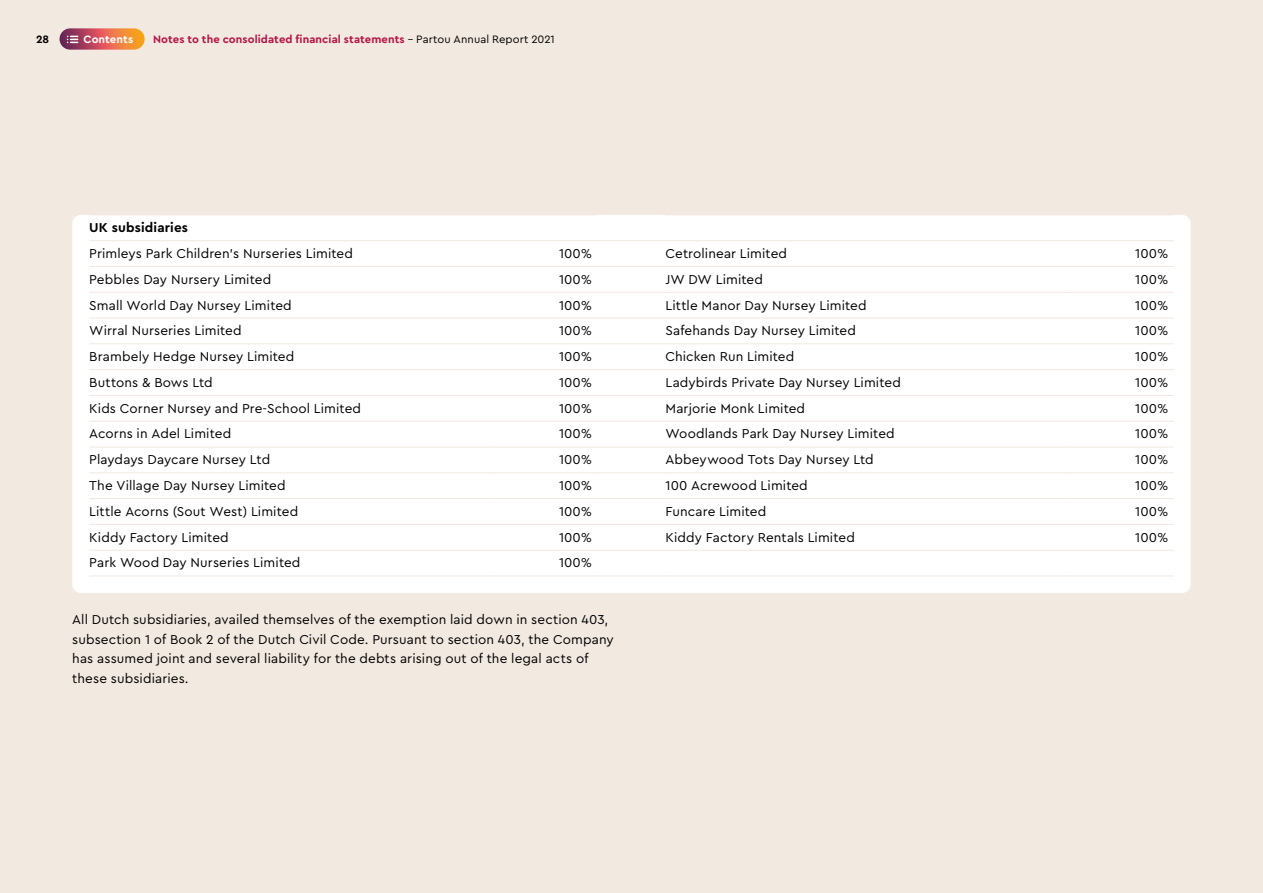
<style>
.page{position:relative;width:1263px;height:893px;background:#f2e9e1}
.page>*{position:absolute;margin:0;border:0;box-sizing:border-box;transform-origin:0 0}
.t1{font:13.5px/19.5px "Cera Pro";letter-spacing:.01em;color:#000}
.t2{font:700 13.5px "Cera Pro";letter-spacing:.01em;color:#000}
.t3{font:700 11.25px "Cera Pro";letter-spacing:.01em;color:#b71545}
.t4{font:700 11.25px "Cera Pro";letter-spacing:.005em;color:#fff}
.t5{font:700 11.25px "Cera Pro";color:#000}
.s1{font-weight:400;color:#000}
</style>
<div class="page">
<div style="left:72px;top:215px;width:1119px;height:378px;background:#fff"></div>
<hr style="left:495px;top:215px;width:102px;height:1px;background:#f2e9e1">
<hr style="left:1071px;top:215px;width:103px;height:1px;background:#f2e9e1">
<hr style="left:495px;top:240px;width:102px;height:1px;background:#f2e9e1">
<hr style="left:1071px;top:240px;width:103px;height:1px;background:#f2e9e1">
<hr style="left:89px;top:215px;width:406px;height:1px;background:#f2e9e1">
<hr style="left:665px;top:215px;width:406px;height:1px;background:#f2e9e1">
<hr style="left:89px;top:240px;width:406px;height:1px;background:#f2e9e1">
<hr style="left:597px;top:240px;width:68px;height:1px;background:#f2e9e1">
<hr style="left:665px;top:240px;width:406px;height:1px;background:#f2e9e1">
<hr style="left:495px;top:576px;width:102px;height:1px;background:#f2e9e1">
<hr style="left:1071px;top:576px;width:103px;height:1px;background:#f2e9e1">
<hr style="left:495px;top:266px;width:102px;height:1px;background:#f2e9e1">
<hr style="left:1071px;top:266px;width:103px;height:1px;background:#f2e9e1">
<hr style="left:495px;top:292px;width:102px;height:1px;background:#f2e9e1">
<hr style="left:1071px;top:292px;width:103px;height:1px;background:#f2e9e1">
<hr style="left:495px;top:318px;width:102px;height:1px;background:#f2e9e1">
<hr style="left:1071px;top:318px;width:103px;height:1px;background:#f2e9e1">
<hr style="left:495px;top:343px;width:102px;height:1px;background:#f2e9e1">
<hr style="left:1071px;top:343px;width:103px;height:1px;background:#f2e9e1">
<hr style="left:495px;top:369px;width:102px;height:1px;background:#f2e9e1">
<hr style="left:1071px;top:369px;width:103px;height:1px;background:#f2e9e1">
<hr style="left:495px;top:395px;width:102px;height:1px;background:#f2e9e1">
<hr style="left:1071px;top:395px;width:103px;height:1px;background:#f2e9e1">
<hr style="left:495px;top:421px;width:102px;height:1px;background:#f2e9e1">
<hr style="left:1071px;top:421px;width:103px;height:1px;background:#f2e9e1">
<hr style="left:495px;top:447px;width:102px;height:1px;background:#f2e9e1">
<hr style="left:1071px;top:447px;width:103px;height:1px;background:#f2e9e1">
<hr style="left:495px;top:472px;width:102px;height:1px;background:#f2e9e1">
<hr style="left:1071px;top:472px;width:103px;height:1px;background:#f2e9e1">
<hr style="left:495px;top:498px;width:102px;height:1px;background:#f2e9e1">
<hr style="left:1071px;top:498px;width:103px;height:1px;background:#f2e9e1">
<hr style="left:495px;top:524px;width:102px;height:1px;background:#f2e9e1">
<hr style="left:1071px;top:524px;width:103px;height:1px;background:#f2e9e1">
<hr style="left:495px;top:550px;width:102px;height:1px;background:#f2e9e1">
<hr style="left:1071px;top:550px;width:103px;height:1px;background:#f2e9e1">
<hr style="left:89px;top:576px;width:406px;height:1px;background:#f2e9e1">
<hr style="left:597px;top:576px;width:68px;height:1px;background:#f2e9e1">
<hr style="left:665px;top:576px;width:406px;height:1px;background:#f2e9e1">
<hr style="left:89px;top:266px;width:406px;height:1px;background:#f2e9e1">
<hr style="left:597px;top:266px;width:68px;height:1px;background:#f2e9e1">
<hr style="left:665px;top:266px;width:406px;height:1px;background:#f2e9e1">
<hr style="left:89px;top:292px;width:406px;height:1px;background:#f2e9e1">
<hr style="left:597px;top:292px;width:68px;height:1px;background:#f2e9e1">
<hr style="left:665px;top:292px;width:406px;height:1px;background:#f2e9e1">
<hr style="left:89px;top:318px;width:406px;height:1px;background:#f2e9e1">
<hr style="left:597px;top:318px;width:68px;height:1px;background:#f2e9e1">
<hr style="left:665px;top:318px;width:406px;height:1px;background:#f2e9e1">
<hr style="left:89px;top:343px;width:406px;height:1px;background:#f2e9e1">
<hr style="left:597px;top:343px;width:68px;height:1px;background:#f2e9e1">
<hr style="left:665px;top:343px;width:406px;height:1px;background:#f2e9e1">
<hr style="left:89px;top:369px;width:406px;height:1px;background:#f2e9e1">
<hr style="left:597px;top:369px;width:68px;height:1px;background:#f2e9e1">
<hr style="left:665px;top:369px;width:406px;height:1px;background:#f2e9e1">
<hr style="left:89px;top:395px;width:406px;height:1px;background:#f2e9e1">
<hr style="left:597px;top:395px;width:68px;height:1px;background:#f2e9e1">
<hr style="left:665px;top:395px;width:406px;height:1px;background:#f2e9e1">
<hr style="left:89px;top:421px;width:406px;height:1px;background:#f2e9e1">
<hr style="left:597px;top:421px;width:68px;height:1px;background:#f2e9e1">
<hr style="left:665px;top:421px;width:406px;height:1px;background:#f2e9e1">
<hr style="left:89px;top:447px;width:406px;height:1px;background:#f2e9e1">
<hr style="left:597px;top:447px;width:68px;height:1px;background:#f2e9e1">
<hr style="left:665px;top:447px;width:406px;height:1px;background:#f2e9e1">
<hr style="left:89px;top:472px;width:406px;height:1px;background:#f2e9e1">
<hr style="left:597px;top:472px;width:68px;height:1px;background:#f2e9e1">
<hr style="left:665px;top:472px;width:406px;height:1px;background:#f2e9e1">
<hr style="left:89px;top:498px;width:406px;height:1px;background:#f2e9e1">
<hr style="left:597px;top:498px;width:68px;height:1px;background:#f2e9e1">
<hr style="left:665px;top:498px;width:406px;height:1px;background:#f2e9e1">
<hr style="left:89px;top:524px;width:406px;height:1px;background:#f2e9e1">
<hr style="left:597px;top:524px;width:68px;height:1px;background:#f2e9e1">
<hr style="left:665px;top:524px;width:406px;height:1px;background:#f2e9e1">
<hr style="left:89px;top:550px;width:406px;height:1px;background:#f2e9e1">
<hr style="left:597px;top:550px;width:68px;height:1px;background:#f2e9e1">
<hr style="left:665px;top:550px;width:406px;height:1px;background:#f2e9e1">
<svg style="left:72px;top:215px;width:9px;height:8px"></svg>
<svg style="left:1182px;top:215px;width:9px;height:8px"></svg>
<svg style="left:72px;top:584px;width:9px;height:9px"></svg>
<svg style="left:1182px;top:584px;width:9px;height:9px"></svg>
<svg style="left:60px;top:28px;width:85px;height:22px;background:#cf6852"></svg>
<svg style="left:67px;top:36px;width:11px;height:7px"></svg>
<p class="t5" style="left:36px;top:32px;width:15px">28</p>
<p class="t4" style="left:84px;top:32px;width:51px">Contents</p>
<p class="t3" style="left:153px;top:32px;width:403px">Notes to the consolidated financial statements <span class="s1">- Partou Annual Report 2021</span></p>
<p class="t2" style="left:89px;top:219px;width:100px">UK subsidiaries</p>
<p class="t1" style="left:89px;top:243px;width:265px">Primleys Park Children's Nurseries Limited</p>
<p class="t1" style="left:559px;top:243px;width:35px">100%</p>
<p class="t1" style="left:665px;top:243px;width:123px">Cetrolinear Limited</p>
<p class="t1" style="left:1135px;top:243px;width:35px">100%</p>
<p class="t1" style="left:89px;top:269px;width:183px">Pebbles Day Nursery Limited</p>
<p class="t1" style="left:559px;top:269px;width:35px">100%</p>
<p class="t1" style="left:665px;top:269px;width:99px">JW DW Limited</p>
<p class="t1" style="left:1135px;top:269px;width:35px">100%</p>
<p class="t1" style="left:89px;top:295px;width:204px">Small World Day Nursey Limited</p>
<p class="t1" style="left:559px;top:295px;width:35px">100%</p>
<p class="t1" style="left:665px;top:295px;width:203px">Little Manor Day Nursey Limited</p>
<p class="t1" style="left:1135px;top:295px;width:35px">100%</p>
<p class="t1" style="left:89px;top:320px;width:154px">Wirral Nurseries Limited</p>
<p class="t1" style="left:559px;top:320px;width:35px">100%</p>
<p class="t1" style="left:665px;top:320px;width:192px">Safehands Day Nursey Limited</p>
<p class="t1" style="left:1135px;top:320px;width:35px">100%</p>
<p class="t1" style="left:89px;top:346px;width:206px">Brambely Hedge Nursey Limited</p>
<p class="t1" style="left:559px;top:346px;width:35px">100%</p>
<p class="t1" style="left:665px;top:346px;width:130px">Chicken Run Limited</p>
<p class="t1" style="left:1135px;top:346px;width:35px">100%</p>
<p class="t1" style="left:89px;top:372px;width:125px">Buttons &amp; Bows Ltd</p>
<p class="t1" style="left:559px;top:372px;width:35px">100%</p>
<p class="t1" style="left:665px;top:372px;width:237px">Ladybirds Private Day Nursey Limited</p>
<p class="t1" style="left:1135px;top:372px;width:35px">100%</p>
<p class="t1" style="left:89px;top:398px;width:273px">Kids Corner Nursey and Pre-School Limited</p>
<p class="t1" style="left:559px;top:398px;width:35px">100%</p>
<p class="t1" style="left:665px;top:398px;width:141px">Marjorie Monk Limited</p>
<p class="t1" style="left:1135px;top:398px;width:35px">100%</p>
<p class="t1" style="left:89px;top:424px;width:143px">Acorns in Adel Limited</p>
<p class="t1" style="left:559px;top:424px;width:35px">100%</p>
<p class="t1" style="left:665px;top:424px;width:231px">Woodlands Park Day Nursey Limited</p>
<p class="t1" style="left:1135px;top:424px;width:35px">100%</p>
<p class="t1" style="left:89px;top:449px;width:182px">Playdays Daycare Nursey Ltd</p>
<p class="t1" style="left:559px;top:449px;width:35px">100%</p>
<p class="t1" style="left:665px;top:449px;width:210px">Abbeywood Tots Day Nursey Ltd</p>
<p class="t1" style="left:1135px;top:449px;width:35px">100%</p>
<p class="t1" style="left:89px;top:475px;width:198px">The Village Day Nursey Limited</p>
<p class="t1" style="left:559px;top:475px;width:35px">100%</p>
<p class="t1" style="left:665px;top:475px;width:144px">100 Acrewood Limited</p>
<p class="t1" style="left:1135px;top:475px;width:35px">100%</p>
<p class="t1" style="left:89px;top:501px;width:210px">Little Acorns (Sout West) Limited</p>
<p class="t1" style="left:559px;top:501px;width:35px">100%</p>
<p class="t1" style="left:665px;top:501px;width:102px">Funcare Limited</p>
<p class="t1" style="left:1135px;top:501px;width:35px">100%</p>
<p class="t1" style="left:89px;top:527px;width:141px">Kiddy Factory Limited</p>
<p class="t1" style="left:559px;top:527px;width:35px">100%</p>
<p class="t1" style="left:665px;top:527px;width:191px">Kiddy Factory Rentals Limited</p>
<p class="t1" style="left:1135px;top:527px;width:35px">100%</p>
<p class="t1" style="left:89px;top:553px;width:213px">Park Wood Day Nurseries Limited</p>
<p class="t1" style="left:559px;top:553px;width:35px">100%</p>
<p class="t1" style="left:72px;top:609px;width:543px">All Dutch subsidiaries, availed themselves of the exemption laid down in section 403, subsection 1 of Book 2 of the Dutch Civil Code. Pursuant to section 403, the Company has assumed joint and several liability for the debts arising out of the legal acts of these subsidiaries.</p>
</div>
